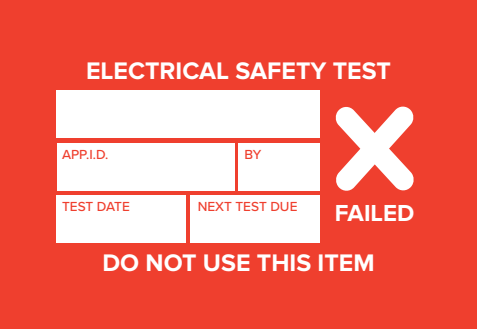
<style>
.page{position:relative;width:477px;height:329px;background:#fff}
.page>*{position:absolute;margin:0;border:0;box-sizing:border-box;transform-origin:0 0}
.t1{font:700 24.8px "Proxima Nova";color:#fff}
.t2{font:700 24px "Proxima Nova";color:#fff}
.t3{font:500 13.6px "Proxima Nova";color:#ef3f2e}
</style>
<div class="page">
<div style="left:0;top:0;width:476px;height:329px;background:#ef3f2e"></div>
<div style="left:57px;top:91px;width:263px;height:47px;background:#fff"></div>
<div style="left:57px;top:143px;width:177px;height:48px;background:#fff"></div>
<div style="left:238px;top:143px;width:82px;height:48px;background:#fff"></div>
<div style="left:57px;top:195px;width:129px;height:48px;background:#fff"></div>
<div style="left:190px;top:195px;width:130px;height:48px;background:#fff"></div>
<svg style="left:335px;top:106px;width:79px;height:85px;fill:#fff"></svg>
<p class="t1" style="left:86px;top:56px;width:306px">ELECTRICAL SAFETY TEST</p>
<p class="t3" style="left:62px;top:144px;width:48px">APP.I.D.</p>
<p class="t3" style="left:244px;top:144px;width:18px">BY</p>
<p class="t3" style="left:62px;top:196px;width:69px">TEST DATE</p>
<p class="t3" style="left:197px;top:196px;width:101px">NEXT TEST DUE</p>
<p class="t2" style="left:334px;top:199px;width:81px">FAILED</p>
<p class="t1" style="left:102px;top:248px;width:273px">DO NOT USE THIS ITEM</p>
</div>
